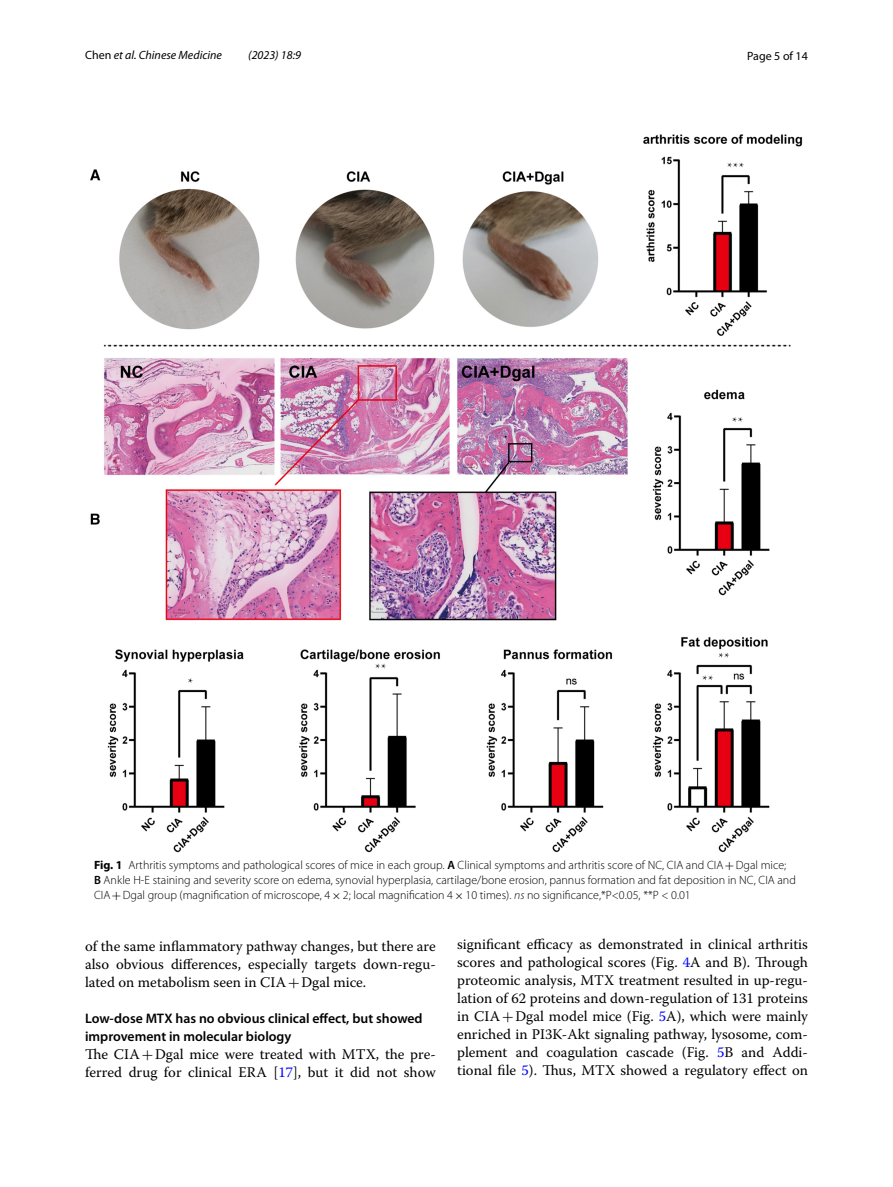
<style>
.page{position:relative;width:893px;height:1187px;background:#fff}
.page>*{position:absolute;margin:0;border:0;box-sizing:border-box;transform-origin:0 0}
.t1{font:14.7px/18px "Warnock Pro";color:#000;text-align:justify}
.t2{font:600 13.8px/18px "Myriad Pro";color:#000}
.t3{font:300 12px/15px "Myriad Pro";color:#000}
.t4{font:italic 12px "Myriad Pro";color:#000}
.t5{font:12px "Myriad Pro";color:#000}
.s1{font-style:normal}
.s2{font-weight:700}
.s3{font-weight:600}
.s4{font-family:"MTSY";font-weight:400}
.s5{font-style:italic}
.s6{font-family:"MTSY"}
.s7{color:#00f}
</style>
<div class="page">
<img style="left:90px;top:134px;width:713px;height:719px">
<p class="t4" style="left:85px;top:48px;width:139px"><span class="s1">Chen</span> et al. Chinese Medicine</p>
<p class="t4" style="left:248px;top:48px;width:54px">(2023) 18:9</p>
<p class="t5" style="left:747px;top:48px;width:62px">Page 5 of 14</p>
<p class="t3" style="left:94px;top:857px;width:703px"><span class="s2">Fig. 1</span> Arthritis symptoms and pathological scores of mice in each group. <span class="s3">A</span> Clinical symptoms and arthritis score of NC, CIA and CIA<span class="s4">+</span>Dgal mice;<br><span class="s3">B</span> Ankle H-E staining and severity score on edema, synovial hyperplasia, cartilage/bone erosion, pannus formation and fat deposition in NC, CIA and<br>CIA<span class="s4">+</span>Dgal group (magnification of microscope, 4<span class="s4">×</span>2; local magnification 4<span class="s4">×</span>10 times). <span class="s5">ns</span> no significance,*P&lt;0.05, **P &lt; 0.01</p>
<p class="t1" style="left:85px;top:937px;width:352px">of the same inflammatory pathway changes, but there are also obvious differences, especially targets down-regu&shy;lated on metabolism seen in CIA<span class="s6">+</span>Dgal mice.</p>
<p class="t2" style="left:85px;top:1009px;width:339px">Low‑dose MTX has no obvious clinical effect, but showed improvement in molecular biology</p>
<p class="t1" style="left:85px;top:1045px;width:352px">The CIA<span class="s6">+</span>Dgal mice were treated with MTX, the pre&shy;ferred drug for clinical ERA [<span class="s7">17</span>], but it did not show</p>
<p class="t1" style="left:457px;top:935px;width:352px">significant efficacy as demonstrated in clinical arthritis scores and pathological scores (Fig. <span class="s7">4</span>A and B). Through proteomic analysis, MTX treatment resulted in up-regu&shy;lation of 62 proteins and down-regulation of 131 proteins in CIA<span class="s6">+</span>Dgal model mice (Fig. <span class="s7">5</span>A), which were mainly enriched in PI3K-Akt signaling pathway, lysosome, com&shy;plement and coagulation cascade (Fig. <span class="s7">5</span>B and Addi&shy;tional file <span class="s7">5</span>). Thus, MTX showed a regulatory effect on</p>
</div>
